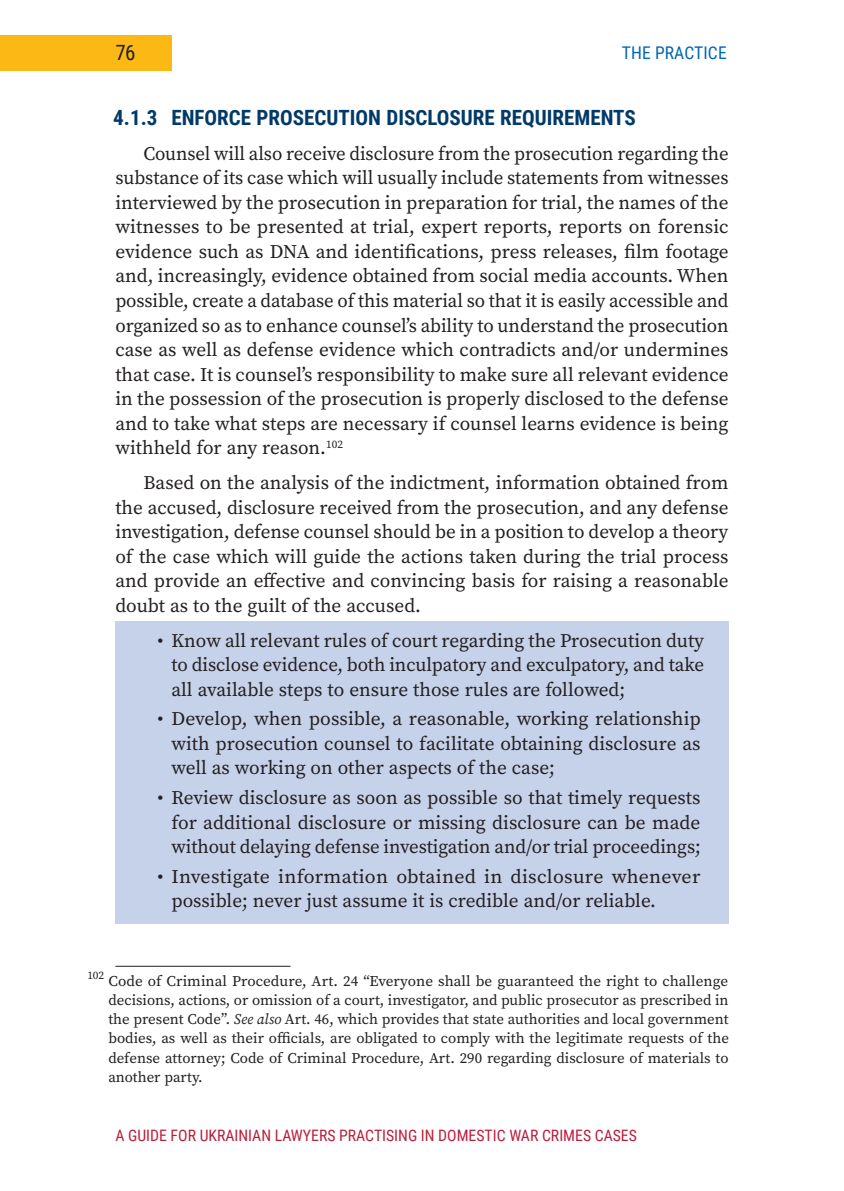
<style>
.page{position:relative;width:844px;height:1191px;background:#fff}
.page>*{position:absolute;margin:0;border:0;box-sizing:border-box;transform-origin:0 0}
.t1{font:700 21px "Roboto Condensed";color:#013a68}
.t2{font:21px "Roboto Condensed";color:#231f20}
.text18{font:19.25px/24.5px "Source Serif Pro";color:#231f20;text-align:justify}
.t3{font:17.5px "Roboto Condensed";letter-spacing:.005em;color:#0166b3}
.t4{font:15.75px "Roboto Condensed";color:#ba1e3b}
.foot{font:14.88px/19.2px "Source Serif Pro";color:#231f20;text-align:justify}
.s1{font-style:italic}
</style>
<div class="page">
<div style="left:115px;top:621px;width:613px;height:86px;background:#c6d2ea"></div>
<div style="left:115px;top:695px;width:613px;height:96px;background:#c6d2ea"></div>
<div style="left:115px;top:773px;width:613px;height:97px;background:#c6d2ea"></div>
<div style="left:115px;top:852px;width:613px;height:72px;background:#c6d2ea"></div>
<hr style="left:115px;top:966px;width:175px;height:1px;background:#231f20">
<div style="left:0;top:35px;width:171px;height:35px;background:#fcb814"></div>
<p class="t2" style="left:115px;top:38px;width:22px">76</p>
<p class="t3" style="left:621px;top:41px;width:106px">THE PRACTICE</p>
<p class="t1" style="left:113px;top:103px;width:524px">4.1.3 ENFORCE PROSECUTION DISCLOSURE REQUIREMENTS</p>
<p class="text18" style="left:115px;top:141px;width:614px;text-indent:28px">Counsel will also receive disclosure from the prosecution regarding the substance of its case which will usually include statements from witnesses interviewed by the prosecution in preparation for trial, the names of the witnesses to be presented at trial, expert reports, reports on forensic evidence such as DNA and identifications, press releases, film footage and, increasingly, evidence obtained from social media accounts. When possible, create a database of this material so that it is easily accessible and organized so as to enhance counsel’s ability to understand the prosecution case as well as defense evidence which contradicts and/or undermines that case. It is counsel’s responsibility to make sure all relevant evidence in the possession of the prosecution is properly disclosed to the defense and to take what steps are necessary if counsel learns evidence is being withheld for any reason.<sup>102</sup></p>
<p class="text18" style="left:115px;top:470px;width:614px;text-indent:28px">Based on the analysis of the indictment, information obtained from the accused, disclosure received from the prosecution, and any defense investigation, defense counsel should be in a position to develop a theory of the case which will guide the actions taken during the trial process and provide an effective and convincing basis for raising a reasonable doubt as to the guilt of the accused.</p>
<p class="text18" style="left:171px;top:628px;width:534px;text-indent:-14px">• Know all relevant rules of court regarding the Prosecution duty to disclose evidence, both inculpatory and exculpatory, and take all available steps to ensure those rules are followed;</p>
<p class="text18" style="left:171px;top:706px;width:530px;text-indent:-14px">• Develop, when possible, a reasonable, working relationship with prosecution counsel to facilitate obtaining disclosure as well as working on other aspects of the case;</p>
<p class="text18" style="left:171px;top:785px;width:530px;text-indent:-14px">• Review disclosure as soon as possible so that timely requests for additional disclosure or missing disclosure can be made without delaying defense investigation and/or trial proceedings;</p>
<p class="text18" style="left:171px;top:864px;width:530px;text-indent:-14px">• Investigate information obtained in disclosure whenever possible; never just assume it is credible and/or reliable.</p>
<p class="foot" style="left:108px;top:971px;width:622px;text-indent:-21px"><sup>102</sup> Code of Criminal Procedure, Art. 24 “Everyone shall be guaranteed the right to challenge decisions, actions, or omission of a court, investigator, and public prosecutor as prescribed in the present Code”. <span class="s1">See also</span> Art. 46, which provides that state authorities and local government bodies, as well as their officials, are obligated to comply with the legitimate requests of the defense attorney; Code of Criminal Procedure, Art. 290 regarding disclosure of materials to another party.</p>
<p class="t4" style="left:115px;top:1124px;width:523px">A GUIDE FOR UKRAINIAN LAWYERS PRACTISING IN DOMESTIC WAR CRIMES CASES</p>
</div>
